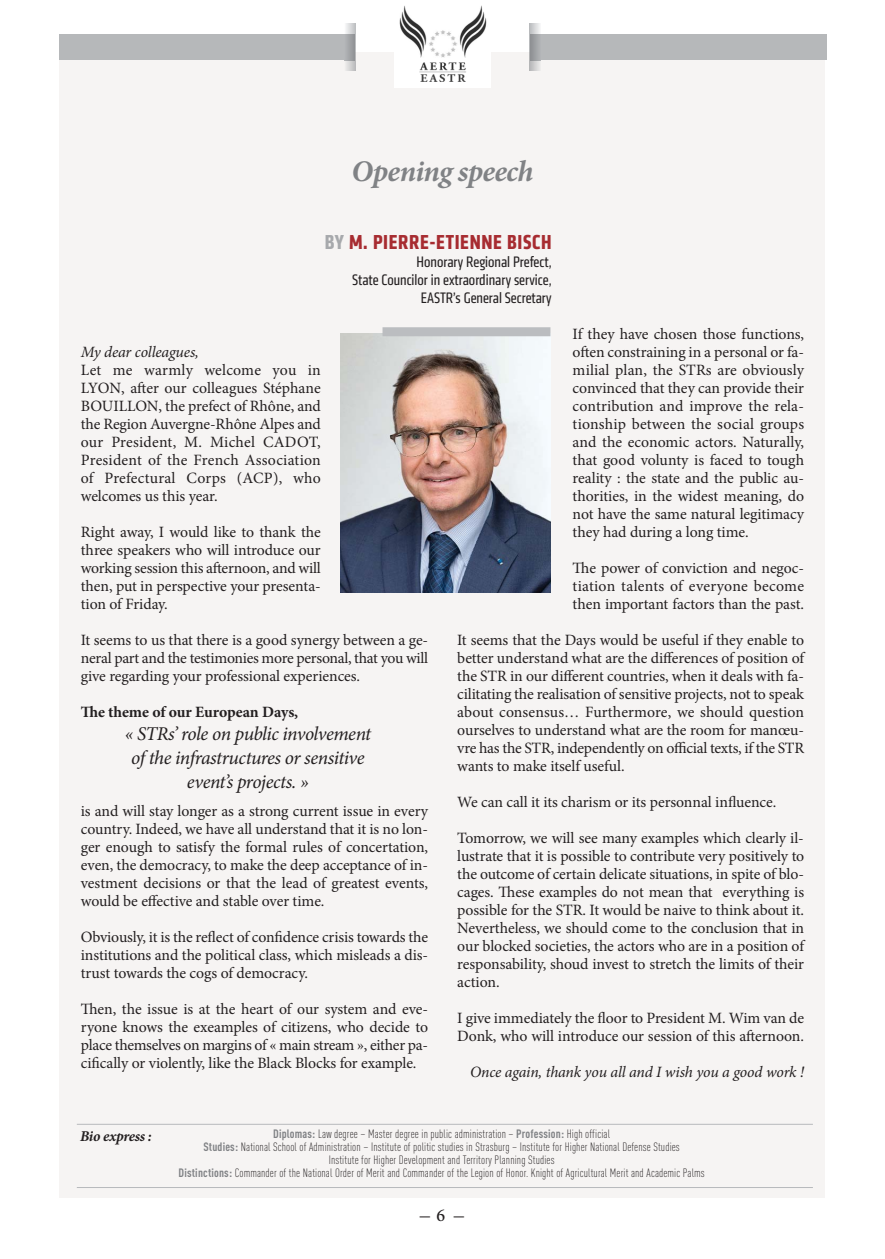
<style>
.page{position:relative;width:885px;height:1259px;background:#fff}
.page>*{position:absolute;margin:0;border:0;box-sizing:border-box;transform-origin:0 0}
.t1{font:italic 700 30px "Minion Pro";letter-spacing:-.02em;color:#808285}
.t2{font:700 condensed 21px "Klavika";letter-spacing:.03em;color:#a72c31}
.t3{font:italic 19.5px/24px "Minion Pro";letter-spacing:-.03em;color:#231f20;text-align:center}
.t4{font:500 18px "Minion Pro";color:#231f20;scale:.7 1}
.t5{font:15.75px/18px "Minion Pro";letter-spacing:-.005em;color:#231f20;text-align:justify}
.t6{font:condensed 15.75px/18px "Klavika";color:#231f20;text-align:right}
.t7{font:italic 15.75px "Minion Pro";letter-spacing:-.01em;color:#231f20}
.t8{font:700 15.75px "Minion Pro";letter-spacing:-.005em;color:#231f20}
.t9{font:italic 700 15px "Minion Pro";letter-spacing:-.02em;color:#231f20}
.t10{font:300 12px/12.8px "DIN Cond";letter-spacing:.01em;color:#231f20;text-align:center}
.s1{color:#a7a9ac}
.s2{font-weight:700;color:#808285}
</style>
<div class="page">
<div style="left:60px;top:52px;width:765px;height:1146px;background:#f6f4f3"></div>
<div style="left:395px;top:0;width:95px;height:88px;background:#fff"></div>
<img style="left:399px;top:5px;width:88px;height:77px">
<div style="left:60px;top:35px;width:295px;height:25px;background:#b6b8ba"></div>
<div style="left:530px;top:35px;width:296px;height:25px;background:#b6b8ba"></div>
<svg style="left:344px;top:23px;width:12px;height:48px"></svg>
<img style="left:344px;top:35px;width:11px;height:25px">
<svg style="left:529px;top:23px;width:11px;height:48px"></svg>
<img style="left:530px;top:35px;width:10px;height:25px">
<hr style="left:77px;top:1187px;width:735px;height:1px;background:#b7b9bc">
<hr style="left:77px;top:1124px;width:735px;height:1px;background:#b7b9bc">
<img style="left:340px;top:333px;width:210px;height:259px">
<div style="left:382px;top:327px;width:168px;height:9px;background:#bbbdc0"></div>
<h1 class="t1" style="left:351px;top:160px;width:183px">Opening speech</h1>
<h2 class="t2" style="left:325px;top:234px;width:228px"><span class="s1">BY</span> M. PIERRE-ETIENNE BISCH</h2>
<p class="t6" style="left:352px;top:254px;width:201px">Honorary Regional Prefect,<br>State Councilor in extraordinary service,<br>EASTR’s General Secretary</p>
<p class="t7" style="left:81px;top:345px;width:120px">My dear colleagues,</p>
<p class="t5" style="left:81px;top:362px;width:241px">Let me warmly welcome you in LYON, after our colleagues Stéphane BOUILLON, the prefect of Rhône, and the Region Auvergne-Rhône Alpes and our President, M. Michel CADOT, President of the French Association of Prefectural Corps (ACP), who welcomes us this year.</p>
<p class="t5" style="left:81px;top:524px;width:241px">Right away, I would like to thank the three speakers who will introduce our working session this afternoon, and will then, put in perspective your presenta&shy;tion of Friday.</p>
<p class="t5" style="left:81px;top:632px;width:349px">It seems to us that there is a good synergy between a ge&shy;neral part and the testimonies more personal, that you will give regarding your professional experiences.</p>
<p class="t8" style="left:81px;top:705px;width:219px">The theme of our European Days,</p>
<p class="t3" style="left:125px;top:723px;width:248px">« STRs’ role on public involvement of the infrastructures or sensitive event’s projects. »</p>
<p class="t5" style="left:81px;top:803px;width:349px">is and will stay longer as a strong current issue in every country. Indeed, we have all understand that it is no lon&shy;ger enough to satisfy the formal rules of concertation, even, the democracy, to make the deep acceptance of in&shy;vestment decisions or that the lead of greatest events, would be effective and stable over time.</p>
<p class="t5" style="left:81px;top:929px;width:349px">Obviously, it is the reflect of confidence crisis towards the institutions and the political class, which misleads a dis&shy;trust towards the cogs of democracy.</p>
<p class="t5" style="left:81px;top:1001px;width:349px">Then, the issue is at the heart of our system and eve&shy;ryone knows the exeamples of citizens, who decide to place themselves on margins of « main stream », either pa&shy;cifically or violently, like the Black Blocks for example.</p>
<p class="t5" style="left:572px;top:326px;width:233px">If they have chosen those functions, often constraining in a personal or fa&shy;milial plan, the STRs are obviously convinced that they can provide their contribution and improve the rela&shy;tionship between the social groups and the economic actors. Naturally, that good volunty is faced to tough reality : the state and the public au&shy;thorities, in the widest meaning, do not have the same natural legitimacy they had during a long time.</p>
<p class="t5" style="left:572px;top:560px;width:233px">The power of conviction and negoc&shy;tiation talents of everyone become then important factors than the past.</p>
<p class="t5" style="left:457px;top:632px;width:348px">It seems that the Days would be useful if they enable to better understand what are the differences of position of the STR in our different countries, when it deals with fa&shy;cilitating the realisation of sensitive projects, not to speak about consensus… Furthermore, we should question ourselves to understand what are the room for manœu&shy;vre has the STR, independently on official texts, if the STR wants to make itself useful.</p>
<p class="t5" style="left:457px;top:794px;width:320px">We can call it its charism or its personnal influence.</p>
<p class="t5" style="left:457px;top:830px;width:348px">Tomorrow, we will see many examples which clearly il&shy;lustrate that it is possible to contribute very positively to the outcome of certain delicate situations, in spite of blo&shy;cages. These examples do not mean that everything is possible for the STR. It would be naive to think about it.<br>Nevertheless, we should come to the conclusion that in our blocked societies, the actors who are in a position of responsability, shoud invest to stretch the limits of their action.</p>
<p class="t5" style="left:457px;top:1010px;width:348px">I give immediately the floor to President M. Wim van de<br>Donk, who will introduce our session of this afternoon.</p>
<p class="t7" style="left:470px;top:1065px;width:335px">Once again, thank you all and I wish you a good work !</p>
<p class="t9" style="left:80px;top:1130px;width:73px">Bio express :</p>
<p class="t10" style="left:178px;top:1129px;width:527px"><span class="s2">Diplomas:</span> Law degree – Master degree in public administration – <span class="s2">Profession:</span> High official<br><span class="s2">Studies:</span> National School of Administration – Institute of politic studies in Strasburg – Institute for Higher National Defense Studies<br>Institute for Higher Development and Territory Planning Studies<br><span class="s2">Distinctions:</span> Commander of the National Order of Merit and Commander of the Legion of Honor. Knight of Agricultural Merit and Academic Palms</p>
<p class="t4" style="left:419px;top:1204px;width:67px">— 6 —</p>
</div>
